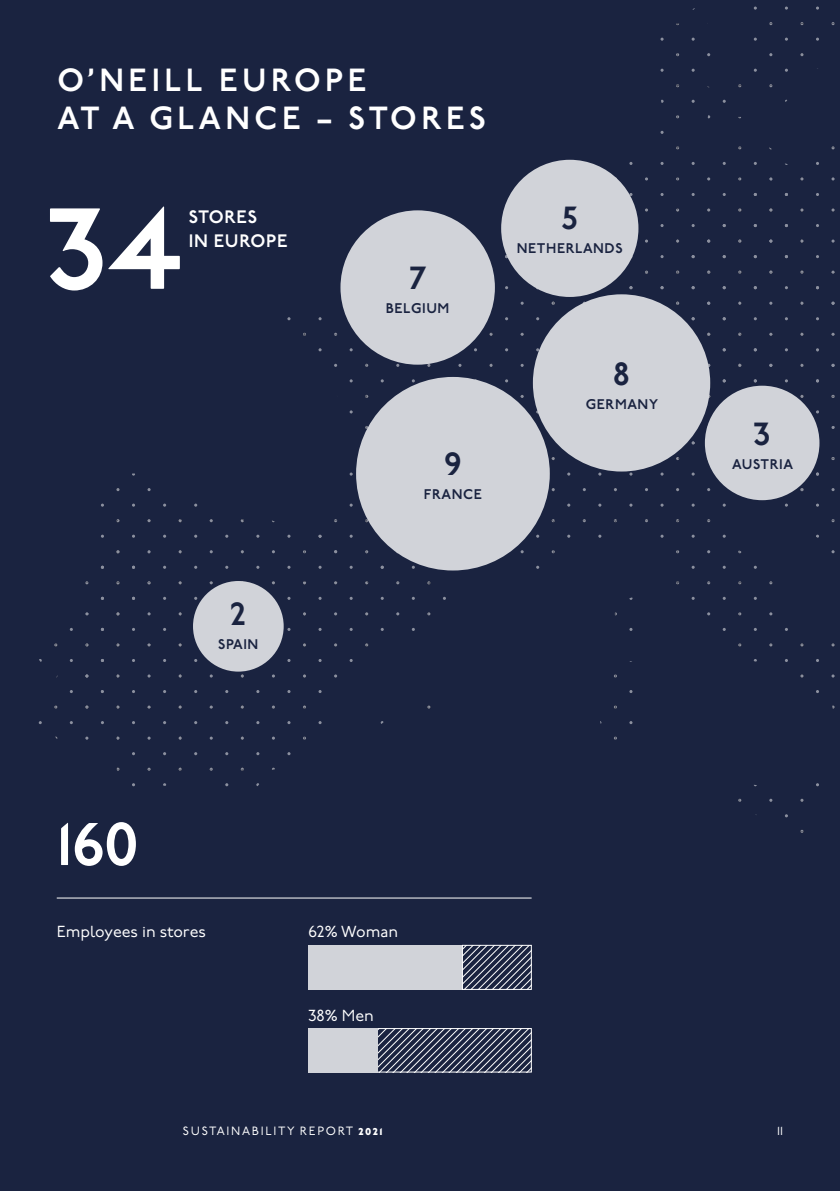
<style>
.page{position:relative;width:840px;height:1191px;background:#fff}
.page>*{position:absolute;margin:0;border:0;box-sizing:border-box;transform-origin:0 0}
.t1{font:600 114.8px "P22 Underground";color:#fff}
.t2{font:600 60px "P22 Underground";color:#fff}
.t3{font:600 32px/38.4px "P22 Underground";letter-spacing:.14em;color:#fff}
.t4{font:600 32px "P22 Underground";color:#1a2340}
.t5{font:600 18px/24px "P22 Underground";letter-spacing:.04em;color:#fff}
.t6{font:16px "P22 Underground";color:#fff}
.t7{font:600 14px "P22 Underground";letter-spacing:.04em;color:#1a2340}
.t8{font:12px "P22 Underground";letter-spacing:.14em;color:#fff}
.s1{font-family:"P22 Underground Hv S"}
</style>
<div class="page">
<div style="left:0;top:0;width:839px;height:1191px;background:#1a2340"></div>
<div style="left:501px;top:160px;width:137px;height:137px;background:#d1d3d9;border-radius:50%"></div>
<div style="left:532px;top:294px;width:177px;height:177px;background:#d1d3d9;border-radius:50%"></div>
<div style="left:704px;top:386px;width:115px;height:114px;background:#d1d3d9;border-radius:50%"></div>
<div style="left:356px;top:377px;width:193px;height:193px;background:#d1d3d9;border-radius:50%"></div>
<div style="left:340px;top:210px;width:154px;height:155px;background:#d1d3d9;border-radius:50%"></div>
<div style="left:193px;top:581px;width:90px;height:90px;background:#d1d3d9;border-radius:50%"></div>
<hr style="left:57px;top:897px;width:474px;height:1px;background:#fff">
<div style="left:308px;top:945px;width:154px;height:44px;background:#d1d3d9"></div>
<svg style="left:464px;top:947px;width:65px;height:40px"></svg>
<div style="left:462px;top:945px;width:69px;height:44px;border:1px solid #fff"></div>
<svg style="left:377px;top:1030px;width:152px;height:40px"></svg>
<div style="left:371px;top:1028px;width:160px;height:44px;border:1px solid #fff"></div>
<div style="left:308px;top:1028px;width:69px;height:44px;background:#d1d3d9"></div>
<h3 class="t3" style="left:57px;top:62px;width:430px">O’NEILL EUROPE<br>AT A GLANCE – STORES</h3>
<h1 class="t1" style="left:48px;top:185px;width:135px">34</h1>
<p class="t5" style="left:189px;top:205px;width:100px">STORES<br>IN EUROPE</p>
<h3 class="t4" style="left:409px;top:260px;width:19px">7</h3>
<p class="t7" style="left:386px;top:300px;width:65px">BELGIUM</p>
<h3 class="t4" style="left:561px;top:200px;width:18px">5</h3>
<p class="t7" style="left:516px;top:240px;width:107px">NETHERLANDS</p>
<h3 class="t4" style="left:613px;top:356px;width:18px">8</h3>
<p class="t7" style="left:585px;top:396px;width:73px">GERMANY</p>
<h3 class="t4" style="left:753px;top:416px;width:18px">3</h3>
<h3 class="t4" style="left:230px;top:596px;width:17px">2</h3>
<p class="t7" style="left:218px;top:636px;width:42px">SPAIN</p>
<h3 class="t4" style="left:444px;top:446px;width:19px">9</h3>
<p class="t7" style="left:731px;top:456px;width:62px">AUSTRIA</p>
<p class="t7" style="left:423px;top:486px;width:59px">FRANCE</p>
<h2 class="t2" style="left:57px;top:810px;width:83px">160</h2>
<p class="t6" style="left:57px;top:922px;width:151px">Employees in stores</p>
<p class="t6" style="left:308px;top:922px;width:91px">62% Woman</p>
<p class="t6" style="left:308px;top:1006px;width:67px">38% Men</p>
<p class="t8" style="left:183px;top:1124px;width:201px">SUSTAINABILITY REPORT <span class="s1">2021</span></p>
<p class="t8" style="left:776px;top:1124px;width:7px">11</p>
</div>
